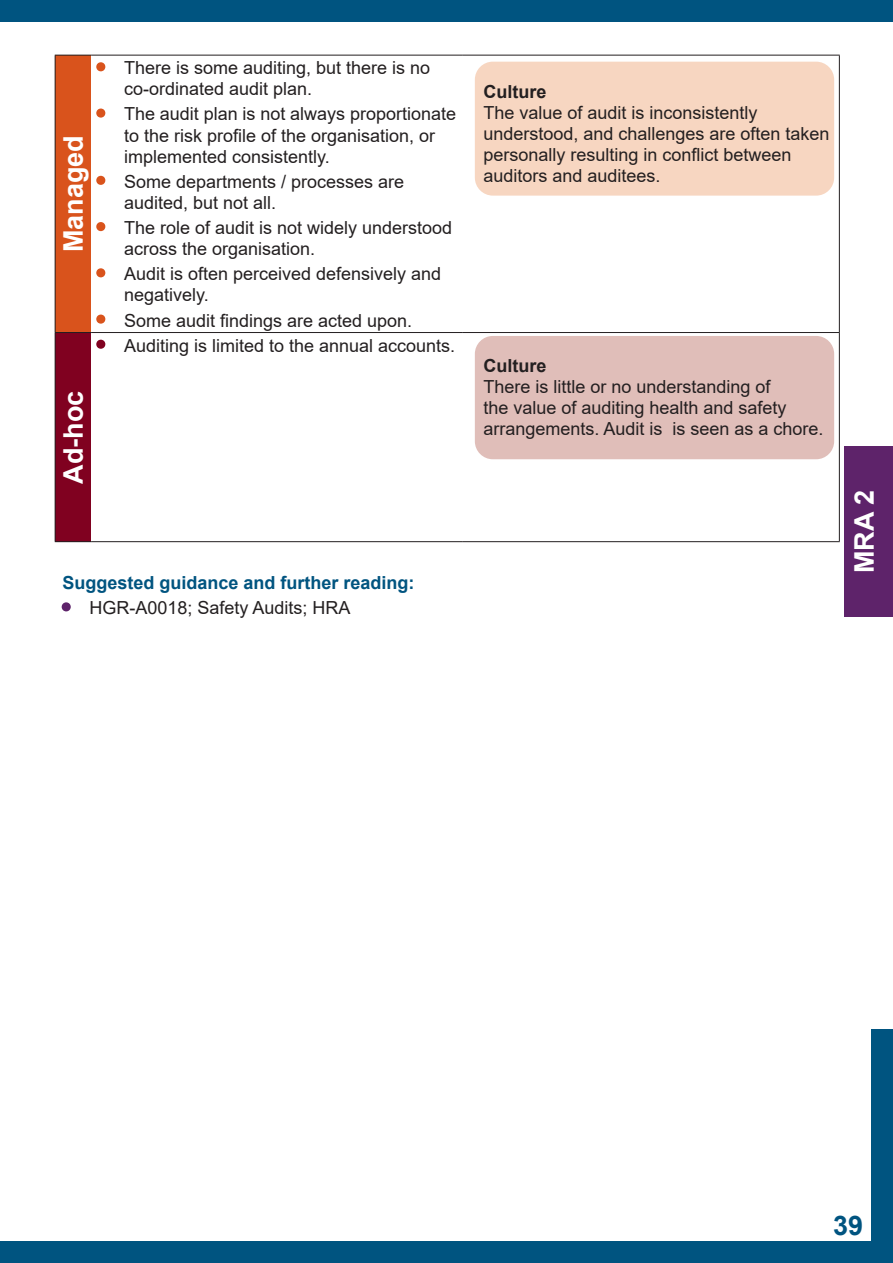
<style>
.page{position:relative;width:893px;height:1263px;background:#fff}
.page>*{position:absolute;margin:0;border:0;box-sizing:border-box;transform-origin:0 0}
.t1{font:700 27px "Arial";color:#fff}
.t2{font:700 27px "Arial";color:#005480}
.Criteria_paragraph_A{font:18px/21px "Arial";color:#231f20}
.Criteria_paragraph_A-2{font:700 18px "Arial";color:#005480}
.s1{font-weight:700;font-size:21px;color:#d9531c}
.s2{font-weight:700;font-size:21px;color:#800120}
.s3{font-weight:700;font-size:21px;color:#5e236a}
.s4{font-weight:700}
</style>
<div class="page">
<div style="left:0;top:0;width:893px;height:21px;background:#005480"></div>
<div style="left:0;top:1242px;width:893px;height:21px;background:#005480"></div>
<div style="left:872px;top:1029px;width:21px;height:213px;background:#005480"></div>
<div style="left:55px;top:55px;width:36px;height:277px;background:#d9531c"></div>
<div style="left:55px;top:332px;width:36px;height:210px;background:#800120"></div>
<hr style="left:55px;top:55px;width:36px;height:1px;background:#231f20">
<hr style="left:55px;top:55px;width:1px;height:277px;background:#231f20">
<hr style="left:91px;top:55px;width:371px;height:1px;background:#231f20">
<hr style="left:462px;top:55px;width:378px;height:1px;background:#231f20">
<hr style="left:839px;top:55px;width:1px;height:277px;background:#231f20">
<hr style="left:55px;top:332px;width:36px;height:1px;background:#231f20">
<hr style="left:55px;top:333px;width:1px;height:208px;background:#231f20">
<hr style="left:91px;top:332px;width:371px;height:1px;background:#231f20">
<hr style="left:462px;top:332px;width:378px;height:1px;background:#231f20">
<hr style="left:839px;top:333px;width:1px;height:208px;background:#231f20">
<hr style="left:55px;top:541px;width:36px;height:1px;background:#231f20">
<hr style="left:91px;top:541px;width:371px;height:1px;background:#231f20">
<hr style="left:462px;top:541px;width:378px;height:1px;background:#231f20">
<div style="left:475px;top:62px;width:359px;height:134px;background:#f7d6c1;border-radius:18px"></div>
<div style="left:475px;top:336px;width:359px;height:123px;background:#e0beb9;border-radius:18px"></div>
<div style="left:844px;top:446px;width:49px;height:171px;background:#5e236a"></div>
<p class="t1" style="left:54px;top:252px;width:119px;rotate:-90deg">Managed</p>
<p class="Criteria_paragraph_A" style="left:124px;top:57px;width:308px;text-indent:-27px"><span class="s1">•</span> There is some auditing, but there is no co-ordinated audit plan.</p>
<p class="Criteria_paragraph_A" style="left:124px;top:104px;width:333px;text-indent:-27px"><span class="s1">•</span> The audit plan is not always proportionate to the risk profile of the organisation, or implemented consistently.</p>
<p class="Criteria_paragraph_A" style="left:124px;top:171px;width:282px;text-indent:-27px"><span class="s1">•</span> Some departments / processes are audited, but not all.</p>
<p class="Criteria_paragraph_A" style="left:124px;top:217px;width:330px;text-indent:-27px"><span class="s1">•</span> The role of audit is not widely understood across the organisation.</p>
<p class="Criteria_paragraph_A" style="left:124px;top:263px;width:319px;text-indent:-27px"><span class="s1">•</span> Audit is often perceived defensively and negatively.</p>
<p class="Criteria_paragraph_A" style="left:97px;top:310px;width:317px"><span class="s1">•</span> Some audit findings are acted upon.</p>
<p class="Criteria_paragraph_A" style="left:97px;top:335px;width:360px"><span class="s2">•</span> Auditing is limited to the annual accounts.</p>
<p class="t1" style="left:54px;top:484px;width:94px;rotate:-90deg">Ad-hoc</p>
<p class="Criteria_paragraph_A-2" style="left:63px;top:570px;width:354px">Suggested guidance and further reading:</p>
<p class="Criteria_paragraph_A" style="left:63px;top:597px;width:290px"><span class="s3">•</span> HGR-A0018; Safety Audits; HRA</p>
<p class="Criteria_paragraph_A" style="left:483px;top:81px;width:348px"><span class="s4">Culture<br></span>The value of audit is inconsistently understood, and challenges are often taken personally resulting in conflict between auditors and auditees.</p>
<p class="Criteria_paragraph_A" style="left:483px;top:355px;width:342px"><span class="s4">Culture<br></span>There is little or no understanding of<br>the value of auditing health and safety arrangements. Audit is is seen as a chore.</p>
<p class="t1" style="left:845px;top:573px;width:85px;rotate:-90deg">MRA 2</p>
<p class="t2" style="left:833px;top:1206px;width:32px">39</p>
</div>
